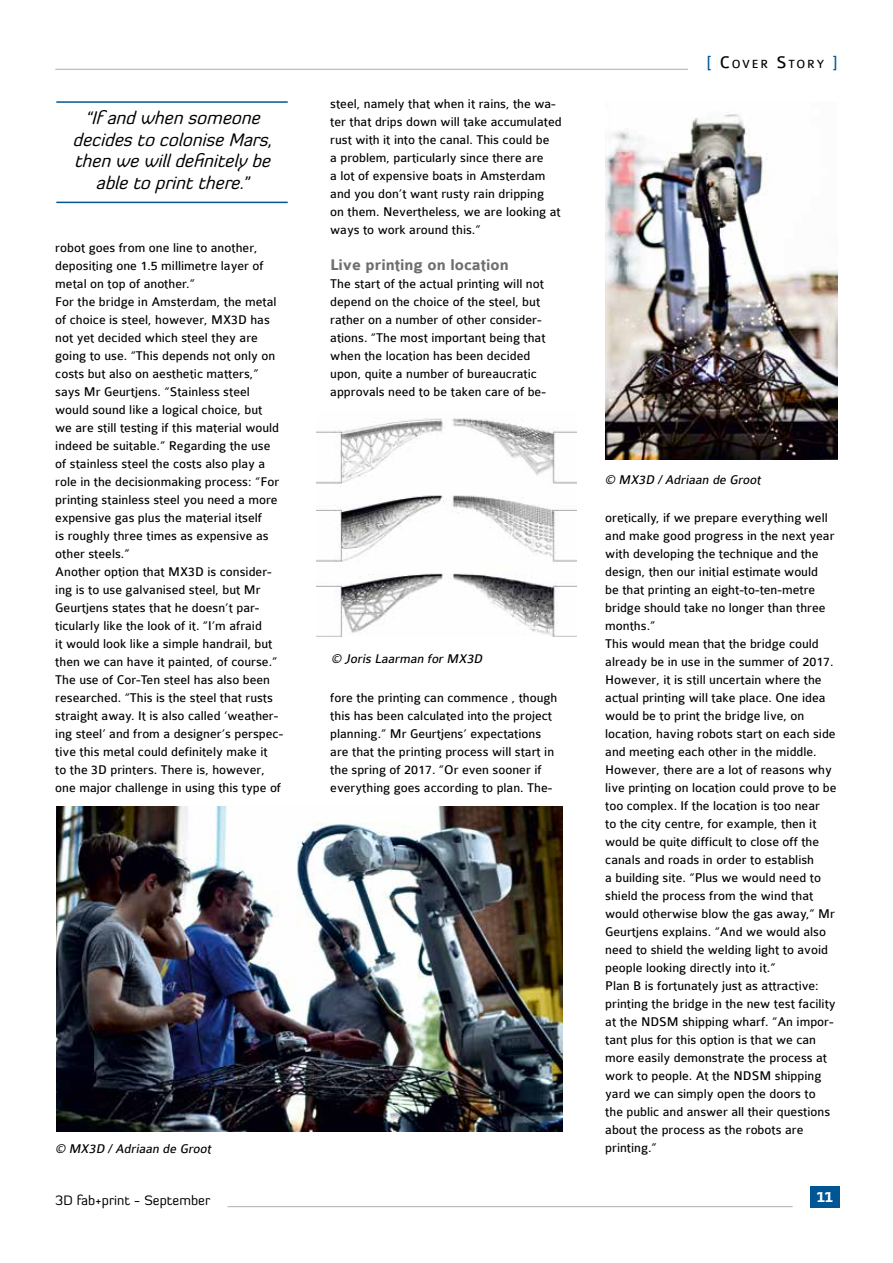
<style>
.page{position:relative;width:893px;height:1263px;background:#fff}
.page>*{position:absolute;margin:0;border:0;box-sizing:border-box;transform-origin:0 0}
.t1{font:italic 18px/21.6px "Diavlo";color:#000;text-align:center}
.t2{font:700 16.5px "Colaborate";color:#6f6f6e}
.t3{font:13.5px/18px "Colaborate";color:#000}
.t4{font:italic 13.5px "Colaborate";color:#000}
.t5{font:13.5px "Diavlo";color:#000}
.t6{font:900 13.5px "Diavlo";color:#fff}
.t7{font:12.6px "Colaborate";letter-spacing:.145em;color:#000}
.s1{font-size:18px;color:#005695}
.s2{font-size:18px}
</style>
<div class="page">
<div style="left:810px;top:1186px;width:30px;height:22px;background:#005695"></div>
<hr style="left:227px;top:1206px;width:566px;height:1px;background:#b1b2b3">
<hr style="left:55px;top:69px;width:690px;height:1px;background:#b1b2b3">
<div style="left:688px;top:49px;width:150px;height:27px;background:#fff"></div>
<img style="left:316px;top:418px;width:260px;height:219px">
<img style="left:56px;top:806px;width:507px;height:325px">
<hr style="left:56px;top:101px;width:232px;height:2px;background:#005695">
<hr style="left:56px;top:202px;width:232px;height:1px;background:#005695">
<img style="left:605px;top:114px;width:233px;height:346px">
<h1 class="t1" style="left:72px;top:107px;width:207px">“If andwhensomeone decidestocoloniseMars, thenwewilldefinitelybe abletoprintthere.”</h1>
<p class="t3" style="left:55px;top:239px;width:229px">robot goes from one line to another, depositing one 1.5 millimetre layer of metal on top of another.”<br>For the bridge in Amsterdam, the metal of choice is steel, however, MX3D has not yet decided which steel they are going to use. “This depends not only on costs but also on aesthetic matters,” says Mr Geurtjens. “Stainless steel would sound like a logical choice, but<br>we are still testing if this material would indeed be suitable.” Regarding the use of stainless steel the costs also play a role in the decisionmaking process: “For printing stainless steel you need a more expensive gas plus the material itself<br>is roughly three times as expensive as other steels.”<br>Another option that MX3D is consider&shy;ing is to use galvanised steel, but Mr Geurtjens states that he doesn’t par&shy;ticularly like the look of it. “I’m afraid<br>it would look like a simple handrail, but then we can have it painted, of course.” The use of Cor-Ten steel has also been researched. “This is the steel that rusts straight away. It is also called ‘weather&shy;ing steel’ and from a designer’s perspec&shy;tive this metal could definitely make it<br>to the 3D printers. There is, however, one major challenge in using this type of</p>
<p class="t3" style="left:330px;top:95px;width:233px">steel, namely that when it rains, the wa&shy;ter that drips down will take accumulated rust with it into the canal. This could be<br>a problem, particularly since there are<br>a lot of expensive boats in Amsterdam and you don’t want rusty rain dripping<br>on them. Nevertheless, we are looking at ways to work around this.”</p>
<p class="t2" style="left:330px;top:256px;width:180px">Live printing on location</p>
<p class="t3" style="left:330px;top:275px;width:217px">The start of the actual printing will not depend on the choice of the steel, but rather on a number of other consider&shy;ations. “The most important being that when the location has been decided upon, quite a number of bureaucratic approvals need to be taken care of be-</p>
<p class="t4" style="left:331px;top:651px;width:155px">© Joris Laarman for MX3D</p>
<p class="t3" style="left:330px;top:689px;width:229px">fore the printing can commence , though this has been calculated into the project planning.” Mr Geurtjens’ expectations are that the printing process will start in the spring of 2017. “Or even sooner if everything goes according to plan. The-</p>
<p class="t7" style="left:706px;top:58px;width:133px"><span class="s1">[</span> <span class="s2">C</span>OVER <span class="s2">S</span>TORY <span class="s1">]</span></p>
<p class="t4" style="left:605px;top:472px;width:160px">© MX3D / Adriaan de Groot</p>
<p class="t3" style="left:605px;top:509px;width:233px">oretically, if we prepare everything well and make good progress in the next year with developing the technique and the design, then our initial estimate would<br>be that printing an eight-to-ten-metre bridge should take no longer than three months.”<br>This would mean that the bridge could already be in use in the summer of 2017.<br>However, it is still uncertain where the actual printing will take place. One idea would be to print the bridge live, on location, having robots start on each side and meeting each other in the middle.<br>However, there are a lot of reasons why live printing on location could prove to be too complex. If the location is too near<br>to the city centre, for example, then it would be quite difficult to close off the canals and roads in order to establish<br>a building site. “Plus we would need to shield the process from the wind that would otherwise blow the gas away,” Mr Geurtjens explains. “And we would also need to shield the welding light to avoid people looking directly into it.”<br>Plan B is fortunately just as attractive: printing the bridge in the new test facility at the NDSM shipping wharf. “An impor&shy;tant plus for this option is that we can more easily demonstrate the process at work to people. At the NDSM shipping yard we can simply open the doors to the public and answer all their questions about the process as the robots are</p>
<p class="t4" style="left:56px;top:1141px;width:160px">© MX3D / Adriaan de Groot</p>
<p class="t3" style="left:605px;top:1139px;width:53px">printing.”</p>
<p class="t5" style="left:55px;top:1192px;width:156px">3D fab+print - September</p>
<p class="t6" style="left:817px;top:1188px;width:18px">11</p>
</div>
